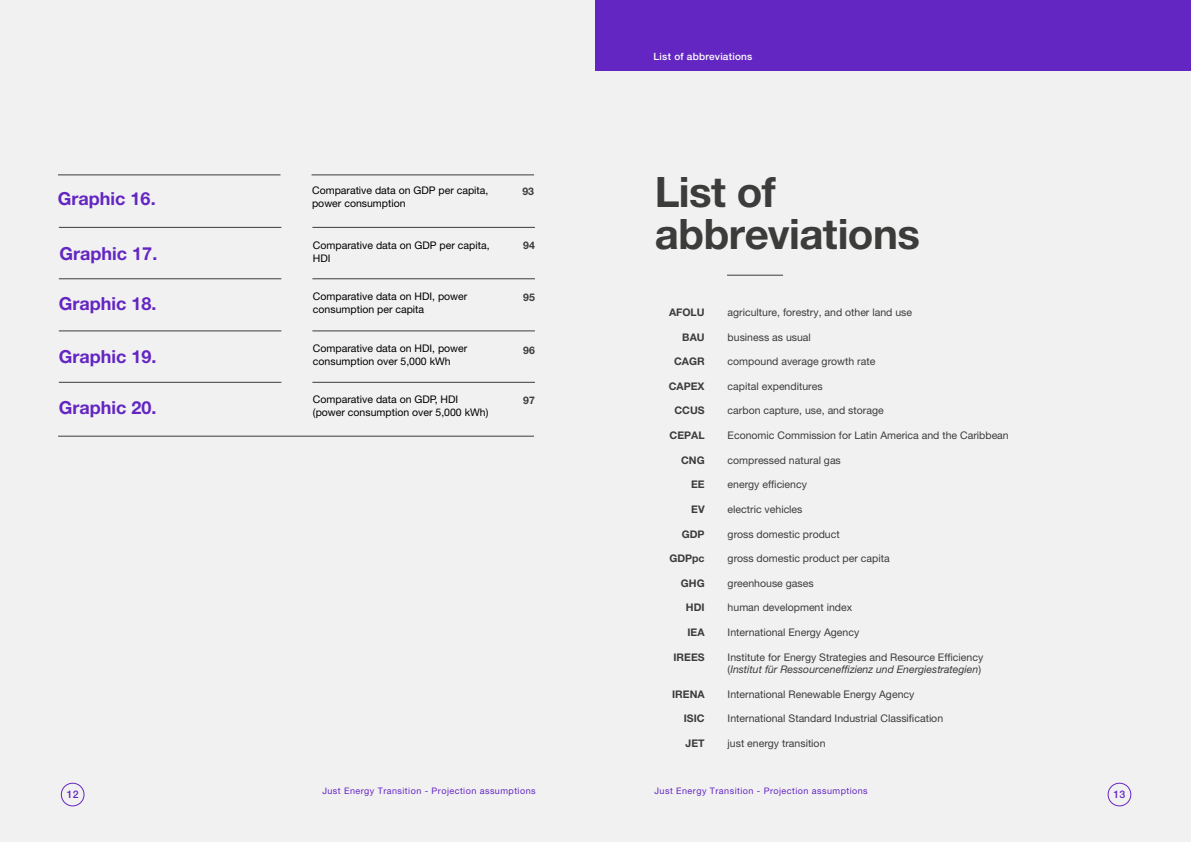
<style>
.page{position:relative;width:1191px;height:842px;background:#fff}
.page>*{position:absolute;margin:0;border:0;box-sizing:border-box;transform-origin:0 0}
.t1{font:700 42px/42px "Helvetica Neue LT Pro";letter-spacing:-.01em;color:#3c3c3b}
.t2{font:700 18px "Helvetica Neue LT Std";color:#6326c2}
.t3{font:10.5px/12.6px "Helvetica Neue LT Pro";color:#3c3c3b}
.t4{font:10.5px "Helvetica Neue LT Std";color:#000}
.t5{font:700 10.5px "Helvetica Neue LT Pro";color:#3c3c3b}
.t6{font:700 10.5px "Helvetica Neue LT Std";color:#3c3c3b}
.t7{font:500 10.5px "Helvetica Neue LT Std";color:#6326c2}
.t8{font:500 10px "Helvetica Neue LT Std";letter-spacing:.025em;color:#fff}
.t9{font:9px "Helvetica Neue LT Pro";letter-spacing:.05em;color:#6326c2}
.s1{font-family:"Helvetica Neue LT Std";font-style:italic}
</style>
<div class="page">
<div style="left:0;top:0;width:595px;height:842px;background:#f2f1f2"></div>
<div style="left:595px;top:0;width:596px;height:842px;background:#f2f1f2"></div>
<div style="left:1107px;top:783px;width:24px;height:23px;border:1px solid #6326c2;border-radius:50%"></div>
<div style="left:595px;top:0;width:596px;height:71px;background:#6326c2"></div>
<div style="left:61px;top:783px;width:23px;height:23px;border:1px solid #6326c2;border-radius:50%"></div>
<hr style="left:727px;top:275px;width:56px;height:1px;background:#3c3c3b">
<hr style="left:58px;top:436px;width:476px;height:1px;background:#3c3c3b">
<hr style="left:312px;top:227px;width:223px;height:1px;background:#3c3c3b">
<hr style="left:59px;top:227px;width:222px;height:1px;background:#3c3c3b">
<hr style="left:312px;top:331px;width:223px;height:1px;background:#3c3c3b">
<hr style="left:59px;top:331px;width:222px;height:1px;background:#3c3c3b">
<hr style="left:312px;top:382px;width:223px;height:1px;background:#3c3c3b">
<hr style="left:59px;top:382px;width:222px;height:1px;background:#3c3c3b">
<hr style="left:312px;top:279px;width:223px;height:1px;background:#3c3c3b">
<hr style="left:59px;top:279px;width:222px;height:1px;background:#3c3c3b">
<hr style="left:311px;top:175px;width:223px;height:1px;background:#3c3c3b">
<hr style="left:58px;top:175px;width:222px;height:1px;background:#3c3c3b">
<p class="t4" style="left:312px;top:184px;width:178px">Comparative data on GDP per capita,</p>
<p class="t6" style="left:522px;top:184px;width:13px">93</p>
<p class="t2" style="left:58px;top:188px;width:99px">Graphic 16.</p>
<p class="t4" style="left:312px;top:197px;width:95px">power consumption</p>
<p class="t4" style="left:313px;top:239px;width:178px">Comparative data on GDP per capita,</p>
<p class="t6" style="left:523px;top:239px;width:13px">94</p>
<p class="t2" style="left:60px;top:242px;width:99px">Graphic 17.</p>
<p class="t4" style="left:313px;top:252px;width:19px">HDI</p>
<p class="t4" style="left:313px;top:290px;width:156px">Comparative data on HDI, power</p>
<p class="t6" style="left:523px;top:290px;width:13px">95</p>
<p class="t2" style="left:59px;top:292px;width:99px">Graphic 18.</p>
<p class="t4" style="left:313px;top:303px;width:113px">consumption per capita</p>
<p class="t4" style="left:313px;top:342px;width:156px">Comparative data on HDI, power</p>
<p class="t6" style="left:523px;top:343px;width:13px">96</p>
<p class="t2" style="left:59px;top:345px;width:99px">Graphic 19.</p>
<p class="t4" style="left:313px;top:355px;width:139px">consumption over 5,000 kWh</p>
<p class="t4" style="left:313px;top:393px;width:147px">Comparative data on GDP, HDI</p>
<p class="t6" style="left:523px;top:394px;width:13px">97</p>
<p class="t2" style="left:59px;top:397px;width:99px">Graphic 20.</p>
<p class="t4" style="left:313px;top:406px;width:177px">(power consumption over 5,000 kWh)</p>
<p class="t8" style="left:653px;top:50px;width:100px">List of abbreviations</p>
<p class="t1" style="left:654px;top:170px;width:267px">List of abbreviations</p>
<p class="t5" style="left:669px;top:306px;width:37px">AFOLU</p>
<p class="t3" style="left:727px;top:306px;width:186px">agriculture, forestry, and other land use</p>
<p class="t5" style="left:682px;top:330px;width:24px">BAU</p>
<p class="t3" style="left:727px;top:330px;width:85px">business as usual</p>
<p class="t5" style="left:674px;top:355px;width:32px">CAGR</p>
<p class="t3" style="left:727px;top:355px;width:149px">compound average growth rate</p>
<p class="t5" style="left:669px;top:380px;width:37px">CAPEX</p>
<p class="t3" style="left:727px;top:380px;width:96px">capital expenditures</p>
<p class="t5" style="left:674px;top:404px;width:32px">CCUS</p>
<p class="t3" style="left:727px;top:404px;width:157px">carbon capture, use, and storage</p>
<p class="t5" style="left:669px;top:429px;width:37px">CEPAL</p>
<p class="t3" style="left:727px;top:429px;width:283px">Economic Commission for Latin America and the Caribbean</p>
<p class="t5" style="left:681px;top:453px;width:25px">CNG</p>
<p class="t3" style="left:727px;top:453px;width:115px">compressed natural gas</p>
<p class="t5" style="left:691px;top:478px;width:15px">EE</p>
<p class="t3" style="left:727px;top:478px;width:81px">energy efficiency</p>
<p class="t5" style="left:691px;top:503px;width:15px">EV</p>
<p class="t3" style="left:727px;top:503px;width:76px">electric vehicles</p>
<p class="t5" style="left:682px;top:527px;width:24px">GDP</p>
<p class="t3" style="left:727px;top:527px;width:114px">gross domestic product</p>
<p class="t5" style="left:669px;top:552px;width:37px">GDPpc</p>
<p class="t3" style="left:727px;top:552px;width:164px">gross domestic product per capita</p>
<p class="t5" style="left:681px;top:576px;width:25px">GHG</p>
<p class="t3" style="left:727px;top:576px;width:87px">greenhouse gases</p>
<p class="t5" style="left:686px;top:601px;width:20px">HDI</p>
<p class="t3" style="left:727px;top:601px;width:126px">human development index</p>
<p class="t5" style="left:687px;top:626px;width:19px">IEA</p>
<p class="t3" style="left:727px;top:626px;width:133px">International Energy Agency</p>
<p class="t5" style="left:673px;top:650px;width:33px">IREES</p>
<p class="t3" style="left:727px;top:650px;width:257px">Institute for Energy Strategies and Resource Efficiency (<span class="s1">Institut für Ressourceneffizienz und Energiestrategien</span>)</p>
<p class="t5" style="left:672px;top:687px;width:34px">IRENA</p>
<p class="t3" style="left:727px;top:687px;width:188px">International Renewable Energy Agency</p>
<p class="t5" style="left:684px;top:712px;width:22px">ISIC</p>
<p class="t3" style="left:727px;top:712px;width:217px">International Standard Industrial Classification</p>
<p class="t5" style="left:685px;top:737px;width:21px">JET</p>
<p class="t3" style="left:727px;top:737px;width:99px">just energy transition</p>
<p class="t7" style="left:67px;top:788px;width:13px">12</p>
<p class="t9" style="left:322px;top:786px;width:215px">Just Energy Transition - Projection assumptions</p>
<p class="t9" style="left:654px;top:786px;width:215px">Just Energy Transition - Projection assumptions</p>
<p class="t7" style="left:1113px;top:788px;width:13px">13</p>
</div>
